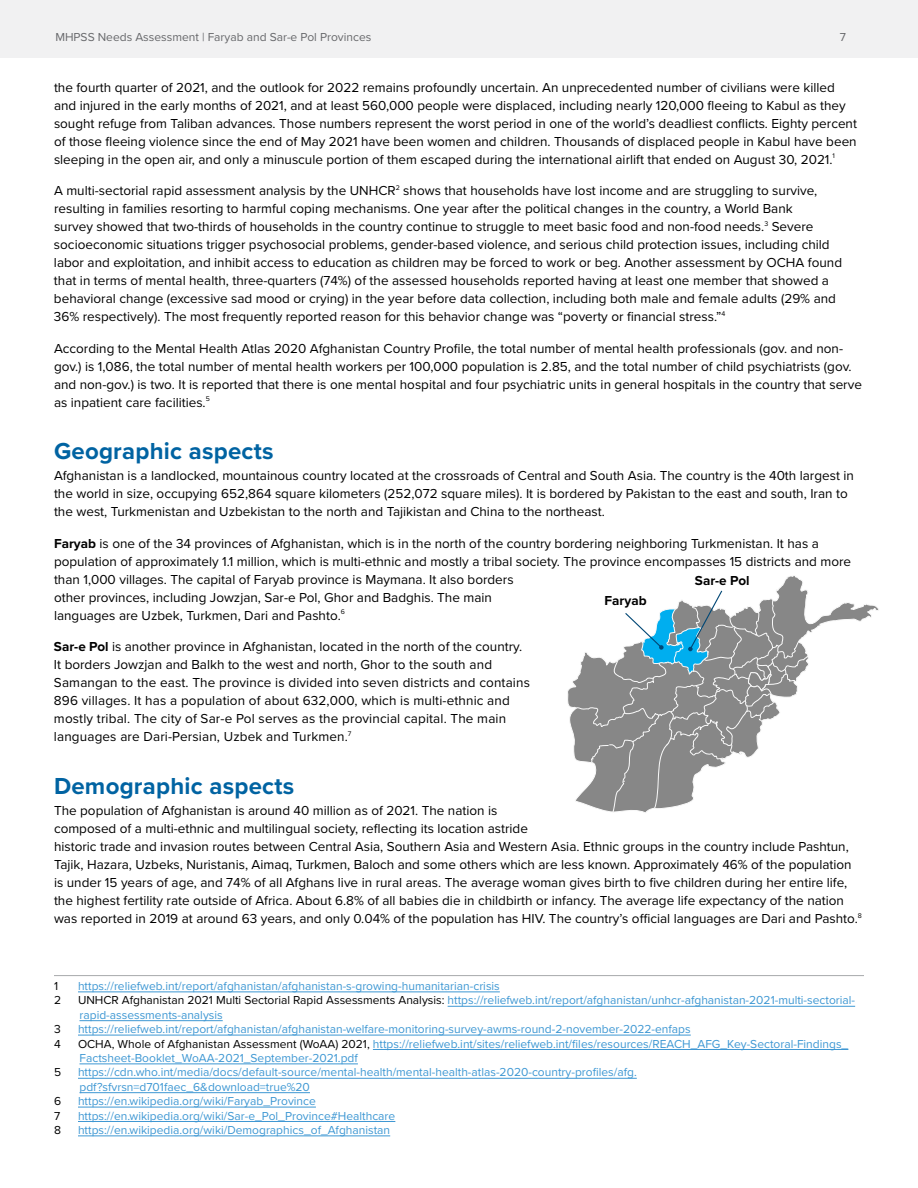
<style>
.page{position:relative;width:918px;height:1188px;background:#fff}
.page>*{position:absolute;margin:0;border:0;box-sizing:border-box;transform-origin:0 0}
.t1{font:700 24px "Proxima Nova";letter-spacing:.01em;color:#0063a2}
.t2{font:13.5px/18px "Proxima Nova";color:#000}
.t3{font:700 13.5px "Proxima Nova";color:#000}
.t4{font:12px/14.4px "Proxima Nova";color:#3d97d3}
.t5{font:12px "Proxima Nova";color:#67686b}
.t6{font:12px "Proxima Nova";color:#000}
.s1{font-weight:700}
.s2{color:#000}
</style>
<div class="page">
<div style="left:0;top:0;width:918px;height:58px;background:#f1f1f2"></div>
<hr style="left:54px;top:975px;width:810px;height:1px;background:#a7a9ac">
<hr style="left:78px;top:992px;width:422px;height:1px;background:#3d97d3">
<hr style="left:448px;top:1006px;width:407px;height:1px;background:#3d97d3">
<hr style="left:80px;top:1020px;width:143px;height:1px;background:#3d97d3">
<hr style="left:78px;top:1035px;width:613px;height:1px;background:#3d97d3">
<hr style="left:373px;top:1049px;width:475px;height:1px;background:#3d97d3">
<hr style="left:80px;top:1064px;width:278px;height:1px;background:#3d97d3">
<hr style="left:78px;top:1078px;width:559px;height:1px;background:#3d97d3">
<hr style="left:80px;top:1092px;width:230px;height:1px;background:#3d97d3">
<hr style="left:78px;top:1107px;width:238px;height:1px;background:#3d97d3">
<hr style="left:78px;top:1121px;width:317px;height:1px;background:#3d97d3">
<hr style="left:78px;top:1136px;width:312px;height:1px;background:#3d97d3">
<svg style="left:567px;top:576px;width:312px;height:237px"></svg>
<p class="t5" style="left:55px;top:28px;width:317px">MHPSS Needs Assessment | Faryab and Sar-e Pol Provinces</p>
<p class="t5" style="left:840px;top:28px;width:8px">7</p>
<p class="t2" style="left:54px;top:78px;width:805px">the fourth quarter of 2021, and the outlook for 2022 remains profoundly uncertain. An unprecedented number of civilians were killed and injured in the early months of 2021, and at least 560,000 people were displaced, including nearly 120,000 fleeing to Kabul as they sought refuge from Taliban advances. Those numbers represent the worst period in one of the world’s deadliest conflicts. Eighty percent of those fleeing violence since the end of May 2021 have been women and children. Thousands of displaced people in Kabul have been sleeping in the open air, and only a minuscule portion of them escaped during the international airlift that ended on August 30, 2021.<sup>1</sup></p>
<p class="t2" style="left:54px;top:181px;width:790px">A multi-sectorial rapid assessment analysis by the UNHCR<sup>2</sup> shows that households have lost income and are struggling to survive, resulting in families resorting to harmful coping mechanisms. One year after the political changes in the country, a World Bank<br>survey showed that two-thirds of households in the country continue to struggle to meet basic food and non-food needs.<sup>3</sup> Severe socioeconomic situations trigger psychosocial problems, gender-based violence, and serious child protection issues, including child labor and exploitation, and inhibit access to education as children may be forced to work or beg. Another assessment by OCHA found that in terms of mental health, three-quarters (74%) of the assessed households reported having at least one member that showed a behavioral change (excessive sad mood or crying) in the year before data collection, including both male and female adults (29% and 36% respectively). The most frequently reported reason for this behavior change was “poverty or financial stress.”<sup>4</sup></p>
<p class="t2" style="left:54px;top:339px;width:809px">According to the Mental Health Atlas 2020 Afghanistan Country Profile, the total number of mental health professionals (gov. and non&shy;gov.) is 1,086, the total number of mental health workers per 100,000 population is 2.85, and the total number of child psychiatrists (gov. and non-gov.) is two. It is reported that there is one mental hospital and four psychiatric units in general hospitals in the country that serve as inpatient care facilities.<sup>5</sup></p>
<h1 class="t1" style="left:54px;top:433px;width:221px">Geographic aspects</h1>
<p class="t2" style="left:54px;top:466px;width:802px">Afghanistan is a landlocked, mountainous country located at the crossroads of Central and South Asia. The country is the 40th largest in the world in size, occupying 652,864 square kilometers (252,072 square miles). It is bordered by Pakistan to the east and south, Iran to the west, Turkmenistan and Uzbekistan to the north and Tajikistan and China to the northeast.</p>
<p class="t2" style="left:54px;top:534px;width:799px"><span class="s1">Faryab</span> is one of the 34 provinces of Afghanistan, which is in the north of the country bordering neighboring Turkmenistan. It has a population of approximately 1.1 million, which is multi-ethnic and mostly a tribal society. The province encompasses 15 districts and more than 1,000 villages. The capital of Faryab province is Maymana. It also borders<br>other provinces, including Jowzjan, Sar-e Pol, Ghor and Badghis. The main<br>languages are Uzbek, Turkmen, Dari and Pashto.<sup>6</sup></p>
<p class="t2" style="left:54px;top:637px;width:477px"><span class="s1">Sar-e Pol</span> is another province in Afghanistan, located in the north of the country.<br>It borders Jowzjan and Balkh to the west and north, Ghor to the south and Samangan to the east. The province is divided into seven districts and contains 896 villages. It has a population of about 632,000, which is multi-ethnic and mostly tribal. The city of Sar-e Pol serves as the provincial capital. The main languages are Dari-Persian, Uzbek and Turkmen.<sup>7</sup></p>
<h1 class="t1" style="left:54px;top:768px;width:242px">Demographic aspects</h1>
<p class="t2" style="left:54px;top:801px;width:810px">The population of Afghanistan is around 40 million as of 2021. The nation is<br>composed of a multi-ethnic and multilingual society, reflecting its location astride<br>historic trade and invasion routes between Central Asia, Southern Asia and Western Asia. Ethnic groups in the country include Pashtun, Tajik, Hazara, Uzbeks, Nuristanis, Aimaq, Turkmen, Baloch and some others which are less known. Approximately 46% of the population is under 15 years of age, and 74% of all Afghans live in rural areas. The average woman gives birth to five children during her entire life, the highest fertility rate outside of Africa. About 6.8% of all babies die in childbirth or infancy. The average life expectancy of the nation was reported in 2019 at around 63 years, and only 0.04% of the population has HIV. The country’s official languages are Dari and Pashto.<sup>8</sup></p>
<p class="t3" style="left:695px;top:571px;width:56px">Sar-e Pol</p>
<p class="t3" style="left:605px;top:590px;width:44px">Faryab</p>
<p class="t6" style="left:54px;top:977px;width:6px">1</p>
<p class="t4" style="left:78px;top:978px;width:423px">https://reliefweb.int/report/afghanistan/afghanistan-s-growing-humanitarian-crisis</p>
<p class="t6" style="left:54px;top:991px;width:9px">2</p>
<p class="t4" style="left:78px;top:993px;width:779px"><span class="s2">UNHCR Afghanistan 2021 Multi Sectorial Rapid Assessments Analysis:</span> https://reliefweb.int/report/afghanistan/unhcr-afghanistan-2021-multi-sectorial&shy;rapid-assessments-analysis</p>
<p class="t6" style="left:54px;top:1020px;width:8px">3</p>
<p class="t4" style="left:78px;top:1021px;width:614px">https://reliefweb.int/report/afghanistan/afghanistan-welfare-monitoring-survey-awms-round-2-november-2022-enfaps</p>
<p class="t6" style="left:54px;top:1035px;width:8px">4</p>
<p class="t4" style="left:78px;top:1036px;width:772px"><span class="s2">OCHA, Whole of Afghanistan Assessment (WoAA) 2021,</span> https://reliefweb.int/sites/reliefweb.int/files/resources/REACH_AFG_Key-Sectoral-Findings_<br>Factsheet-Booklet_WoAA-2021_September-2021.pdf</p>
<p class="t6" style="left:54px;top:1063px;width:9px">5</p>
<p class="t4" style="left:78px;top:1065px;width:560px">https://cdn.who.int/media/docs/default-source/mental-health/mental-health-atlas-2020-country-profiles/afg. pdf?sfvrsn=d701faec_6&amp;download=true%20</p>
<p class="t6" style="left:54px;top:1092px;width:9px">6</p>
<p class="t4" style="left:78px;top:1093px;width:239px">https://en.wikipedia.org/wiki/Faryab_Province</p>
<p class="t6" style="left:54px;top:1107px;width:8px">7</p>
<p class="t4" style="left:78px;top:1108px;width:319px">https://en.wikipedia.org/wiki/Sar-e_Pol_Province#Healthcare</p>
<p class="t6" style="left:54px;top:1121px;width:8px">8</p>
<p class="t4" style="left:78px;top:1122px;width:314px">https://en.wikipedia.org/wiki/Demographics_of_Afghanistan</p>
</div>
